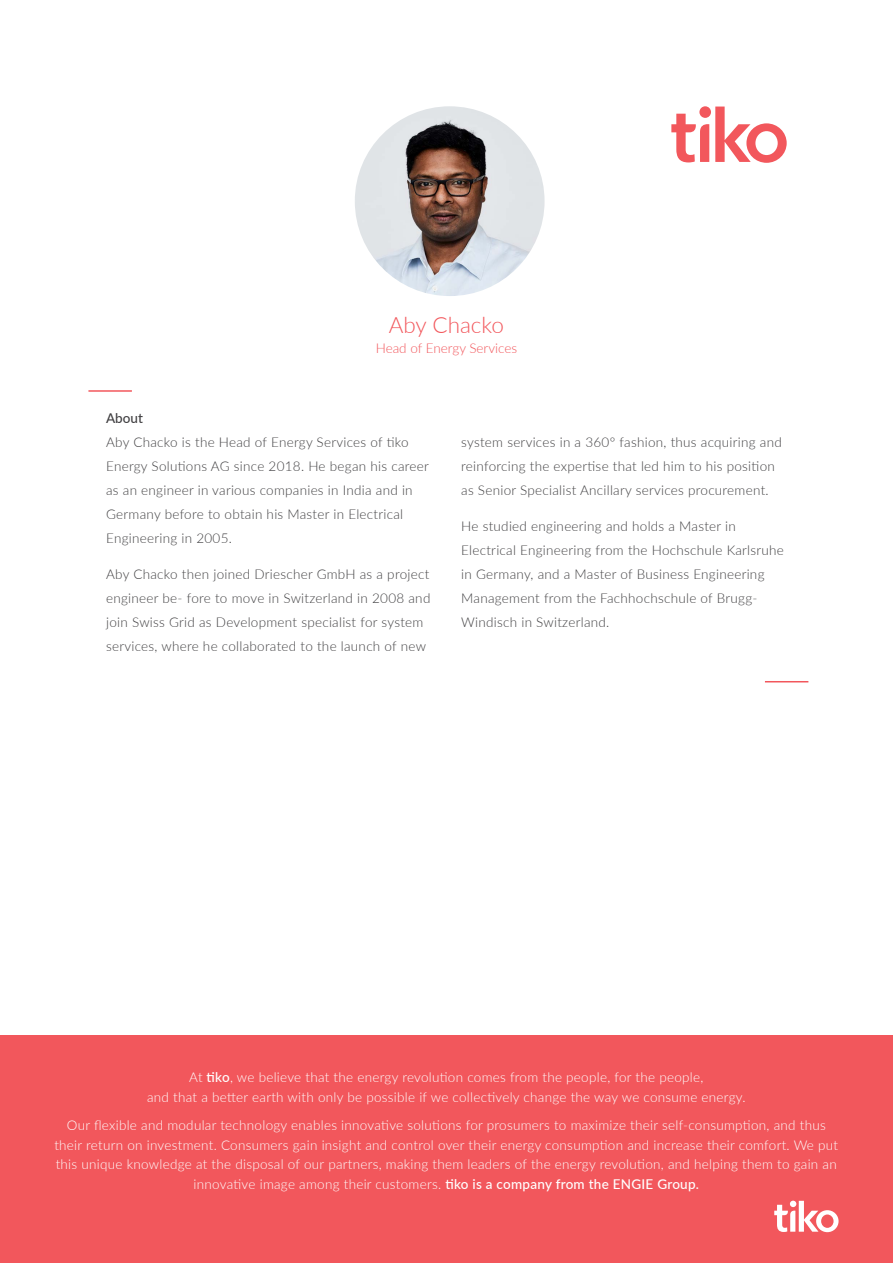
<style>
.page{position:relative;width:893px;height:1263px;background:#fff}
.page>*{position:absolute;margin:0;border:0;box-sizing:border-box;transform-origin:0 0}
.t1{font:300 22.5px "Lato";color:#f2575c}
.t2{font:300 13.5px/24px "Lato";letter-spacing:.02em;color:#414042}
.t3{font:300 13.5px/19.5px "Lato";letter-spacing:.02em;color:#fff;text-align:center}
.t4{font:300 13.5px "Lato";color:#f2575c}
.t5{font:500 13.5px "Lato";color:#414042}
.s1{font-weight:500}
</style>
<div class="page">
<div style="left:0;top:1035px;width:893px;height:228px;background:#f2575c"></div>
<div style="left:699px;top:106px;width:12px;height:12px;background:#f2575c;border-radius:50%"></div>
<svg style="left:671px;top:114px;width:38px;height:48px"></svg>
<svg style="left:715px;top:107px;width:72px;height:56px"></svg>
<hr style="left:88px;top:390px;width:44px;height:2px;background:#f2575c">
<hr style="left:765px;top:681px;width:43px;height:1px;background:#f2575c">
<svg style="left:774px;top:1201px;width:64px;height:31px"></svg>
<img style="left:355px;top:106px;width:190px;height:190px;border-radius:95px">
<h1 class="t1" style="left:389px;top:309px;width:117px">Aby Chacko</h1>
<p class="t4" style="left:376px;top:339px;width:143px">Head of Energy Services</p>
<p class="t5" style="left:106px;top:408px;width:38px">About</p>
<p class="t2" style="left:106px;top:430px;width:324px">Aby Chacko is the Head of Energy Services of tiko Energy Solutions AG since 2018. He began his career as an engineer in various companies in India and in Germany before to obtain his Master in Electrical Engineering in 2005.</p>
<p class="t2" style="left:106px;top:562px;width:326px">Aby Chacko then joined Driescher GmbH as a project engineer be- fore to move in Switzerland in 2008 and join Swiss Grid as Development specialist for system services, where he collaborated to the launch of new</p>
<p class="t2" style="left:461px;top:430px;width:322px">system services in a 360° fashion, thus acquiring and reinforcing the expertise that led him to his position as Senior Specialist Ancillary services procurement.</p>
<p class="t2" style="left:461px;top:514px;width:324px">He studied engineering and holds a Master in Electrical Engineering from the Hochschule Karlsruhe in Germany, and a Master of Business Engineering Management from the Fachhochschule of Brugg-Windisch in Switzerland.</p>
<p class="t3" style="left:147px;top:1067px;width:600px">At <span class="s1">tiko</span>, we believe that the energy revolution comes from the people, for the people,<br>and that a better earth with only be possible if we collectively change the way we consume energy.</p>
<p class="t3" style="left:54px;top:1115px;width:785px">Our flexible and modular technology enables innovative solutions for prosumers to maximize their self-consumption, and thus their return on investment. Consumers gain insight and control over their energy consumption and increase their comfort. We put this unique knowledge at the disposal of our partners, making them leaders of the energy revolution, and helping them to gain an innovative image among their customers. <span class="s1">tiko is a company from the ENGIE Group.</span></p>
</div>
